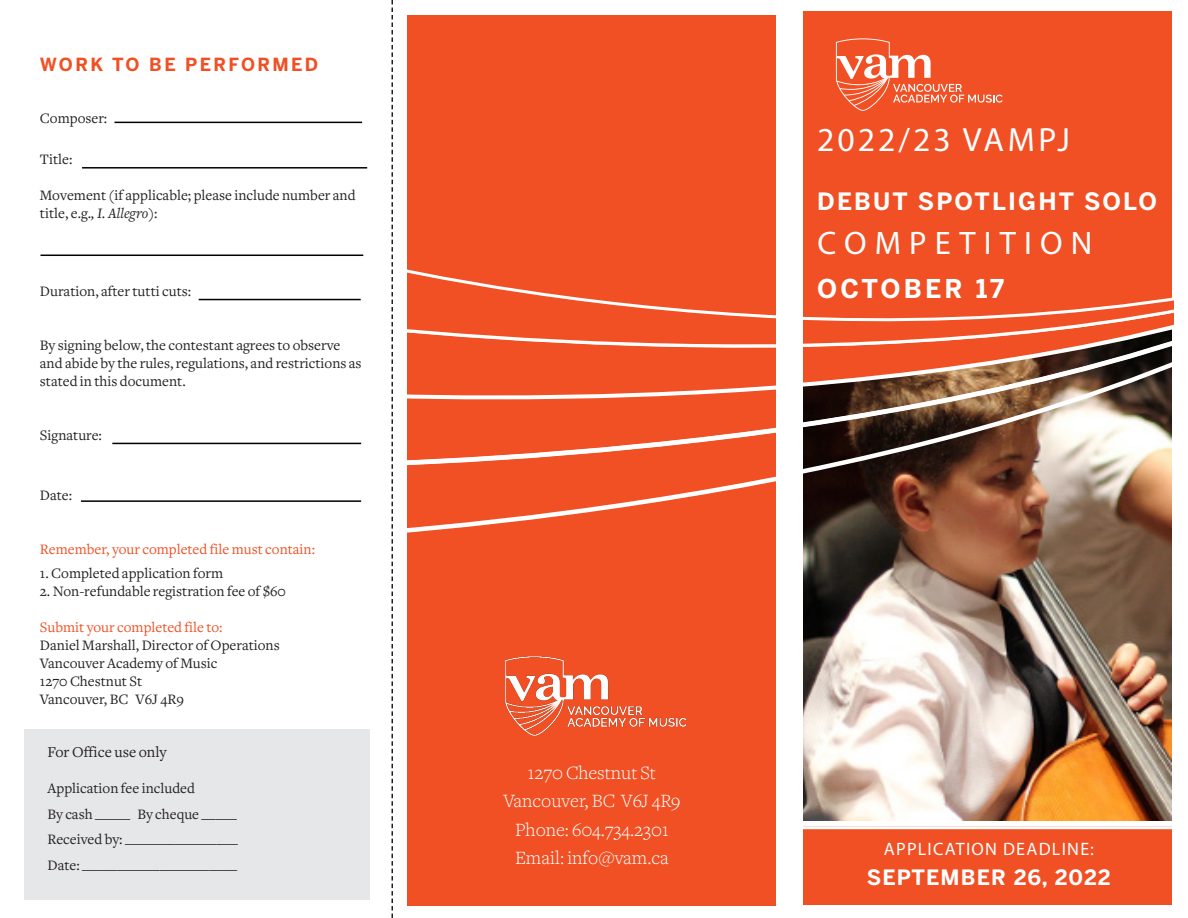
<style>
.page{position:relative;width:1188px;height:918px;background:#fff}
.page>*{position:absolute;margin:0;border:0;box-sizing:border-box;transform-origin:0 0}
.t1{font:33.6px "Myriad Pro";letter-spacing:.09em;color:#fff}
.t2{font:32.7px "Myriad Pro";letter-spacing:.25em;color:#fff}
.t3{font:700 25.8px "Benton Sans";letter-spacing:.12em;color:#fff}
.t4{font:700 23.7px "Benton Sans";letter-spacing:.09em;color:#fff}
.t5{font:700 21px "Benton Sans";letter-spacing:.05em;color:#fff}
.t6{font:300 19.5px "Freight Text";color:#fff}
.t7{font:18px "Myriad Pro";letter-spacing:.07em;color:#fff}
.t8{font:700 18px "Benton Sans";letter-spacing:.13em;color:#f05024}
.t9{font:15.75px "Freight Text";color:#231f20}
.t10{font:15px/18px "Freight Text";color:#231f20}
.t11{font:15px "Freight Text";color:#f05024}
.s1{font-style:italic}
</style>
<div class="page">
<img style="left:804px;top:503px;width:368px;height:317px">
<div style="left:408px;top:15px;width:368px;height:891px;background:#f05024"></div>
<div style="left:804px;top:11px;width:368px;height:310px;background:#f05024"></div>
<svg style="left:836px;top:38px;width:167px;height:73px"></svg>
<div style="left:803px;top:826px;width:369px;height:78px;background:#f05024"></div>
<hr style="left:790px;top:826px;width:384px;height:3px;background:#fff">
<svg style="left:392px;top:0;width:1px;height:918px"></svg>
<hr style="left:114px;top:122px;width:248px;height:1px;background:#000">
<hr style="left:112px;top:443px;width:249px;height:1px;background:#000">
<hr style="left:199px;top:299px;width:162px;height:1px;background:#000">
<hr style="left:40px;top:255px;width:323px;height:1px;background:#000">
<hr style="left:82px;top:167px;width:285px;height:2px;background:#000">
<hr style="left:81px;top:500px;width:280px;height:2px;background:#000">
<div style="left:24px;top:729px;width:345px;height:171px;background:#e6e7e9"></div>
<img style="left:505px;top:656px;width:182px;height:80px">
<img style="left:803px;top:469px;width:369px;height:34px">
<svg style="left:803px;top:434px;width:369px;height:35px"></svg>
<svg style="left:803px;top:409px;width:369px;height:25px"></svg>
<svg style="left:803px;top:265px;width:370px;height:144px;fill:#f05024"></svg>
<svg style="left:408px;top:476px;width:367px;height:57px"></svg>
<svg style="left:408px;top:434px;width:358px;height:32px"></svg>
<svg style="left:408px;top:269px;width:367px;height:131px"></svg>
<p class="t8" style="left:40px;top:53px;width:280px">WORK TO BE PERFORMED</p>
<p class="t10" style="left:40px;top:109px;width:69px">Composer:</p>
<p class="t10" style="left:40px;top:151px;width:34px">Title:</p>
<p class="t10" style="left:40px;top:187px;width:317px">Movement (if applicable; please include number and title, e.g.<span class="s1">, I. Allegro</span>):</p>
<p class="t10" style="left:40px;top:282px;width:153px">Duration, after tutti cuts:</p>
<p class="t10" style="left:40px;top:336px;width:323px">By signing below, the contestant agrees to observe and abide by the rules, regulations, and restrictions as stated in this document.</p>
<p class="t10" style="left:40px;top:426px;width:64px">Signature:</p>
<p class="t10" style="left:40px;top:486px;width:34px">Date:</p>
<p class="t11" style="left:40px;top:540px;width:277px">Remember, your completed file must contain:</p>
<p class="t10" style="left:40px;top:564px;width:185px">1. Completed application form</p>
<p class="t10" style="left:40px;top:582px;width:248px">2. Non-refundable registration fee of $60</p>
<p class="t11" style="left:40px;top:618px;width:184px">Submit your completed file to:</p>
<p class="t10" style="left:40px;top:636px;width:241px">Daniel Marshall, Director of Operations</p>
<p class="t10" style="left:40px;top:654px;width:179px">Vancouver Academy of Music</p>
<p class="t10" style="left:40px;top:672px;width:104px">1270 Chestnut St</p>
<p class="t10" style="left:40px;top:690px;width:145px">Vancouver, BC V6J 4R9</p>
<p class="t9" style="left:48px;top:743px;width:121px">For Office use only</p>
<p class="t10" style="left:48px;top:780px;width:149px">Application fee included</p>
<p class="t10" style="left:48px;top:805px;width:191px">By cash _____ By cheque _____</p>
<p class="t10" style="left:48px;top:831px;width:192px">Received by: ________________</p>
<p class="t10" style="left:48px;top:856px;width:191px">Date: ______________________</p>
<p class="t1" style="left:817px;top:119px;width:254px">2022/23 VAMPJ</p>
<p class="t4" style="left:817px;top:187px;width:341px">DEBUT SPOTLIGHT SOLO</p>
<p class="t2" style="left:818px;top:223px;width:276px">COMPETITION</p>
<p class="t3" style="left:817px;top:272px;width:188px">OCTOBER 17</p>
<p class="t6" style="left:528px;top:761px;width:129px">1270 Chestnut St</p>
<p class="t6" style="left:503px;top:790px;width:179px">Vancouver, BC V6J 4R9</p>
<p class="t6" style="left:515px;top:818px;width:155px">Phone: 604.734.2301</p>
<p class="t6" style="left:515px;top:847px;width:155px">Email: info@vam.ca</p>
<p class="t7" style="left:884px;top:838px;width:212px">APPLICATION DEADLINE:</p>
<p class="t5" style="left:867px;top:864px;width:245px">SEPTEMBER 26, 2022</p>
</div>
